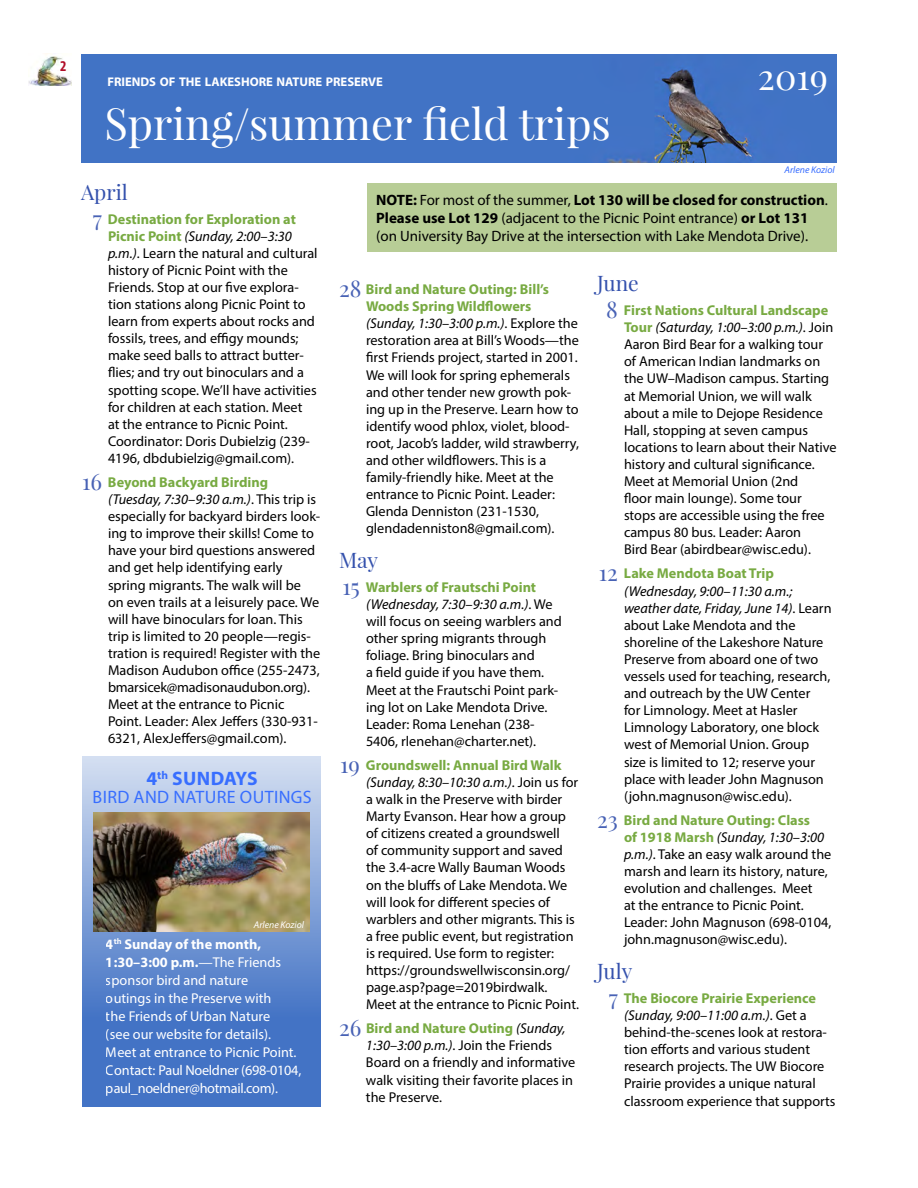
<style>
.page{position:relative;width:918px;height:1188px;background:#fff}
.page>*{position:absolute;margin:0;border:0;box-sizing:border-box;transform-origin:0 0}
.heading_2{font:43.5px "Playfair Display";color:#fff}
.heading_2-2{font:35.85px "Playfair Display";color:#fff}
.Month{font:21px "Playfair Display";color:#3451ad}
.body_text{font:700 19.5px "Myriad Pro";letter-spacing:.01em;color:#386eff}
.body_text-2{font:18px "Myriad Pro";letter-spacing:.02em;color:#386eff}
.body_text-3{font:15px/18px "Myriad Pro";color:#000}
.body_text-4{font:700 condensed 15px "Myriad Pro";color:#b10d28}
.field_trips{font:14.25px/17.1px "Myriad Pro";color:#000}
.t1{font:14.25px/18px "Myriad Pro";color:#fff}
.heading_2-3{font:700 12.6px "Myriad Pro";color:#fff}
.photo_credit{font:italic 9.75px "Myriad Pro";color:#386eff}
.photo_credit-2{font:italic 9.75px "Myriad Pro";color:#fff}
.s1{font-family:"Playfair Display";font-size:22.5px;color:#4862b5}
.s2{font-weight:700;color:#78aa42}
.s3{font-style:italic}
.s4{font-weight:700}
</style>
<div class="page">
<img style="left:28px;top:53px;width:44px;height:33px">
<div style="left:81px;top:55px;width:756px;height:107px;background:#4173c5"></div>
<div style="left:367px;top:184px;width:470px;height:68px;background:#b8cd96"></div>
<svg style="left:82px;top:756px;width:239px;height:351px;background:#6d92d1"></svg>
<img style="left:94px;top:812px;width:216px;height:120px">
<p class="body_text-4" style="left:60px;top:56px;width:8px">2</p>
<h1 class="heading_2-3" style="left:107px;top:73px;width:277px">FRIENDS OF THE LAKESHORE NATURE PRESERVE</h1>
<h1 class="heading_2" style="left:104px;top:96px;width:508px">Spring/summer field trips</h1>
<h1 class="heading_2-2" style="left:758px;top:54px;width:72px">2019</h1>
<p class="photo_credit" style="left:785px;top:164px;width:52px">Arlene Koziol</p>
<p class="Month" style="left:81px;top:179px;width:48px">April</p>
<p class="field_trips" style="left:108px;top:210px;width:211px;text-indent:-15px"><span class="s1">7</span> <span class="s2">Destination for Exploration at Picnic Point</span> <span class="s3">(Sunday, 2:00–3:30 p.m.)</span>. Learn the natural and cultural history of Picnic Point with the Friends. Stop at our five explora&shy;tion stations along Picnic Point to learn from experts about rocks and fossils, trees, and effigy mounds; make seed balls to attract butter&shy;flies; and try out binoculars and a spotting scope. We’ll have activities for children at each station. Meet<br>at the entrance to Picnic Point.<br>Coordinator: Doris Dubielzig (239- 4196, dbdubielzig@gmail.com).</p>
<p class="field_trips" style="left:108px;top:473px;width:214px;text-indent:-26px"><span class="s1">16</span> <span class="s2">Beyond Backyard Birding </span><span class="s3">(Tuesday, 7:30–9:30 a.m.)</span>. This trip is especially for backyard birders look&shy;ing to improve their skills! Come to have your bird questions answered and get help identifying early spring migrants. The walk will be<br>on even trails at a leisurely pace. We will have binoculars for loan. This trip is limited to 20 people—regis&shy;tration is required! Register with the Madison Audubon office (255-2473, bmarsicek@madisonaudubon.org).<br>Meet at the entrance to Picnic Point. Leader: Alex Jeffers (330-931- 6321, AlexJeffers@gmail.com).</p>
<p class="body_text" style="left:146px;top:766px;width:113px">4<sup>th</sup> SUNDAYS</p>
<p class="body_text-2" style="left:93px;top:786px;width:221px">BIRD AND NATURE OUTINGS</p>
<p class="photo_credit-2" style="left:254px;top:918px;width:52px">Arlene Koziol</p>
<p class="t1" style="left:106px;top:935px;width:197px"><span class="s4">4</span><sup>th</sup> <span class="s4">Sunday of the month,<br>1:30–3:00 p.m.</span><span class="s3">—</span>The Friends sponsor bird and nature<br>outings in the Preserve with<br>the Friends of Urban Nature<br>(see our website for details).<br>Meet at entrance to Picnic Point.<br>Contact: Paul Noeldner (698‑0104, paul_noeldner@hotmail.com).</p>
<p class="body_text-3" style="left:376px;top:191px;width:453px"><span class="s4">NOTE:</span> For most of the summer, <span class="s4">Lot 130 will be closed for construction</span>.<br><span class="s4">Please use Lot 129</span> (adjacent to the Picnic Point entrance) <span class="s4">or Lot 131 </span>(on University Bay Drive at the intersection with Lake Mendota Drive).</p>
<p class="field_trips" style="left:366px;top:280px;width:215px;text-indent:-27px"><span class="s1">28</span> <span class="s2">Bird and Nature Outing: Bill’s Woods Spring Wildflowers </span><span class="s3">(Sunday, 1:30–3:00 p.m.)</span>. Explore the restoration area at Bill’s Woods—the first Friends project, started in 2001.<br>We will look for spring ephemerals and other tender new growth pok&shy;ing up in the Preserve. Learn how to identify wood phlox, violet, blood&shy;root, Jacob’s ladder, wild strawberry, and other wildflowers. This is a family-friendly hike. Meet at the entrance to Picnic Point. Leader:<br>Glenda Denniston (231-1530, glendadenniston8@gmail.com).</p>
<p class="Month" style="left:339px;top:547px;width:41px">May</p>
<p class="field_trips" style="left:366px;top:578px;width:197px;text-indent:-23px"><span class="s1">15</span> <span class="s2">Warblers of Frautschi Point </span><span class="s3">(Wednesday, 7:30–9:30 a.m.)</span>. We will focus on seeing warblers and other spring migrants through foliage. Bring binoculars and<br>a field guide if you have them.<br>Meet at the Frautschi Point park&shy;ing lot on Lake Mendota Drive.<br>Leader: Roma Lenehan (238-<br>5406, rlenehan@charter.net).</p>
<p class="field_trips" style="left:366px;top:756px;width:214px;text-indent:-26px"><span class="s1">19</span> <span class="s2">Groundswell: Annual Bird Walk </span><span class="s3">(Sunday, 8:30–10:30 a.m.)</span>. Join us for a walk in the Preserve with birder Marty Evanson. Hear how a group of citizens created a groundswell<br>of community support and saved the 3.4-acre Wally Bauman Woods on the bluffs of Lake Mendota. We will look for different species of warblers and other migrants. This is a free public event, but registration is required. Use form to register: https://groundswellwisconsin.org/ page.asp?page=2019birdwalk.<br>Meet at the entrance to Picnic Point.</p>
<p class="field_trips" style="left:366px;top:1020px;width:211px;text-indent:-27px"><span class="s1">26</span> <span class="s2">Bird and Nature Outing</span> <span class="s3">(Sunday,<br>1:30–3:00 p.m.)</span>. Join the Friends<br>Board on a friendly and informative walk visiting their favorite places in the Preserve.</p>
<p class="Month" style="left:597px;top:270px;width:43px">June</p>
<p class="field_trips" style="left:624px;top:301px;width:214px;text-indent:-18px"><span class="s1">8</span> <span class="s2">First Nations Cultural Landscape<br>Tour</span> <span class="s3">(Saturday, 1:00–3:00 p.m.)</span>. Join<br>Aaron Bird Bear for a walking tour of American Indian landmarks on the UW–Madison campus. Starting at Memorial Union, we will walk about a mile to Dejope Residence<br>Hall, stopping at seven campus locations to learn about their Native history and cultural significance.<br>Meet at Memorial Union (2nd<br>floor main lounge). Some tour stops are accessible using the free campus 80 bus. Leader: Aaron<br>Bird Bear (abirdbear@wisc.edu).</p>
<p class="field_trips" style="left:624px;top:565px;width:209px;text-indent:-25px"><span class="s1">12</span> <span class="s2">Lake Mendota Boat Trip </span><span class="s3">(Wednesday, 9:00–11:30 a.m.; weather date, Friday, June 14)</span>. Learn about Lake Mendota and the shoreline of the Lakeshore Nature<br>Preserve from aboard one of two vessels used for teaching, research, and outreach by the UW Center<br>for Limnology. Meet at Hasler<br>Limnology Laboratory, one block west of Memorial Union. Group size is limited to 12; reserve your place with leader John Magnuson (john.magnuson@wisc.edu).</p>
<p class="field_trips" style="left:624px;top:811px;width:209px;text-indent:-27px"><span class="s1">23</span> <span class="s2">Bird and Nature Outing: Class<br>of 1918 Marsh</span> <span class="s3">(Sunday, 1:30–3:00 p.m.)</span>. Take an easy walk around the marsh and learn its history, nature, evolution and challenges. Meet<br>at the entrance to Picnic Point.<br>Leader: John Magnuson (698-0104, john.magnuson@wisc.edu).</p>
<p class="Month" style="left:597px;top:958px;width:37px">July</p>
<p class="field_trips" style="left:624px;top:989px;width:213px;text-indent:-15px"><span class="s1">7</span> <span class="s2">The Biocore Prairie Experience </span><span class="s3">(Sunday, 9:00–11:00 a.m.)</span>. Get a behind-the-scenes look at restora&shy;tion efforts and various student research projects. The UW Biocore Prairie provides a unique natural classroom experience that supports</p>
</div>
